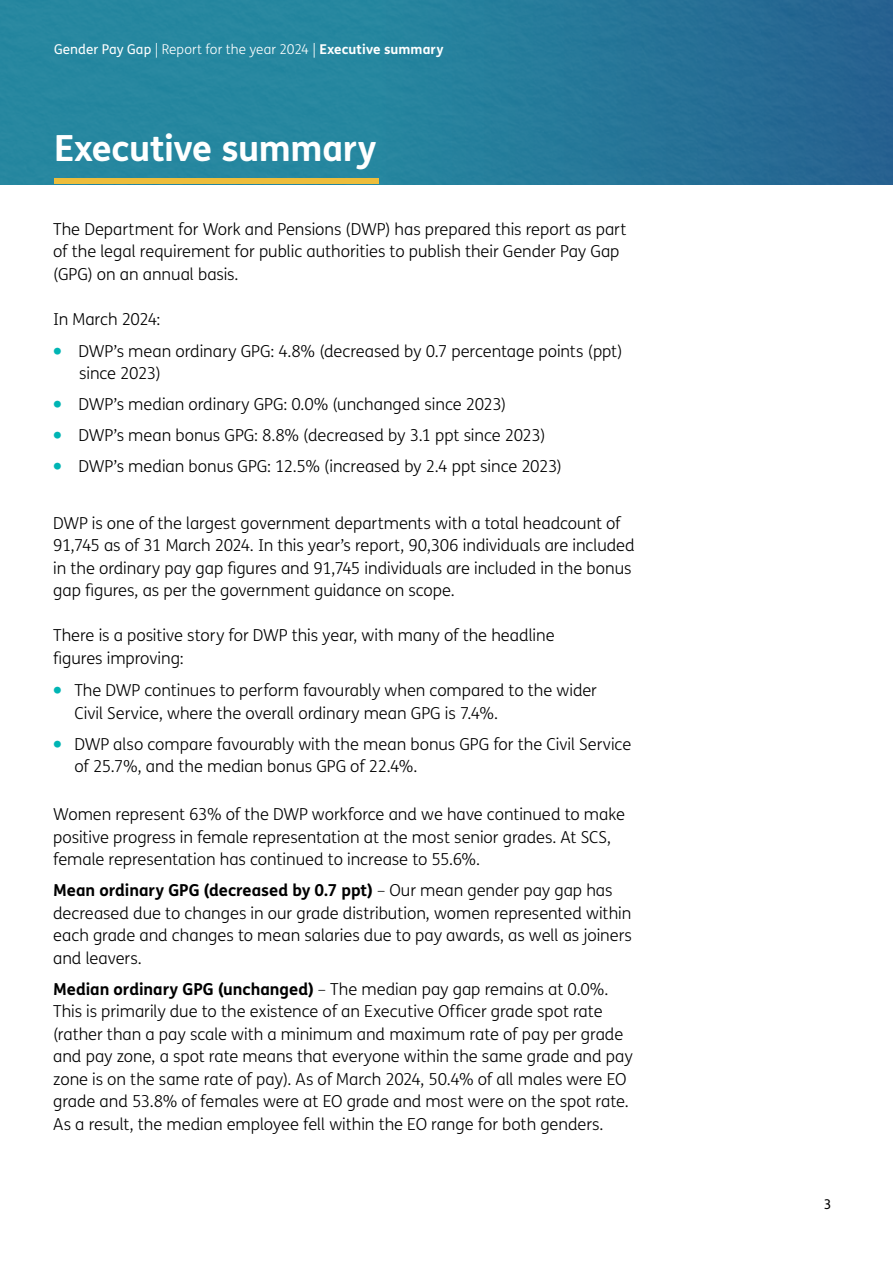
<style>
.page{position:relative;width:893px;height:1263px;background:#fff}
.page>*{position:absolute;margin:0;border:0;box-sizing:border-box;transform-origin:0 0}
.t1{font:700 36px "FS Me";letter-spacing:-.01em;color:#fff}
.Body{font:300 16.5px/22.5px "FS Me";letter-spacing:-.005em;color:#000}
.t2{font:300 13.5px "FS Me";letter-spacing:.005em;color:#fff}
.t3{font:13.5px "FS Me";color:#000}
.s1{font-weight:400}
.s2{font-weight:700}
.s3{font-weight:800;font-size:24px;color:#00b5b4}
</style>
<div class="page">
<img style="left:0;top:0;width:893px;height:184px">
<div style="left:54px;top:179px;width:324px;height:5px;background:#edbd3b"></div>
<h1 class="t2" style="left:54px;top:40px;width:391px"><span class="s1">Gender Pay Gap</span> | Report for the year 2024 | <span class="s2">Executive summary</span></h1>
<h1 class="t1" style="left:54px;top:120px;width:324px">Executive summary</h1>
<p class="Body" style="left:53px;top:217px;width:575px">The Department for Work and Pensions (DWP) has prepared this report as part of the legal requirement for public authorities to publish their Gender Pay Gap (GPG) on an annual basis.</p>
<p class="Body" style="left:53px;top:307px;width:109px">In March 2024:</p>
<p class="Body" style="left:79px;top:339px;width:545px;text-indent:-26px"><span class="s3">•</span> DWP’s mean ordinary GPG: 4.8% (decreased by 0.7 percentage points (ppt) since 2023)</p>
<p class="Body" style="left:53px;top:393px;width:455px"><span class="s3">•</span> DWP’s median ordinary GPG: 0.0% (unchanged since 2023)</p>
<p class="Body" style="left:53px;top:424px;width:494px"><span class="s3">•</span> DWP’s mean bonus GPG: 8.8% (decreased by 3.1 ppt since 2023)</p>
<p class="Body" style="left:53px;top:455px;width:510px"><span class="s3">•</span> DWP’s median bonus GPG: 12.5% (increased by 2.4 ppt since 2023)</p>
<p class="Body" style="left:53px;top:511px;width:583px">DWP is one of the largest government departments with a total headcount of 91,745 as of 31 March 2024. In this year’s report, 90,306 individuals are included in the ordinary pay gap figures and 91,745 individuals are included in the bonus gap figures, as per the government guidance on scope.</p>
<p class="Body" style="left:53px;top:624px;width:503px">There is a positive story for DWP this year, with many of the headline figures improving:</p>
<p class="Body" style="left:74px;top:679px;width:524px;text-indent:-21px"><span class="s3">•</span> The DWP continues to perform favourably when compared to the wider<br>Civil Service, where the overall ordinary mean GPG is 7.4%.</p>
<p class="Body" style="left:74px;top:732px;width:558px;text-indent:-21px"><span class="s3">•</span> DWP also compare favourably with the mean bonus GPG for the Civil Service of 25.7%, and the median bonus GPG of 22.4%.</p>
<p class="Body" style="left:53px;top:803px;width:573px">Women represent 63% of the DWP workforce and we have continued to make positive progress in female representation at the most senior grades. At SCS, female representation has continued to increase to 55.6%.</p>
<p class="Body" style="left:53px;top:879px;width:580px"><span class="s2">Mean ordinary GPG (decreased by 0.7 ppt)</span> – Our mean gender pay gap has decreased due to changes in our grade distribution, women represented within each grade and changes to mean salaries due to pay awards, as well as joiners and leavers.</p>
<p class="Body" style="left:53px;top:977px;width:581px"><span class="s2">Median ordinary GPG (unchanged)</span> – The median pay gap remains at 0.0%.<br>This is primarily due to the existence of an Executive Officer grade spot rate (rather than a pay scale with a minimum and maximum rate of pay per grade and pay zone, a spot rate means that everyone within the same grade and pay zone is on the same rate of pay). As of March 2024, 50.4% of all males were EO grade and 53.8% of females were at EO grade and most were on the spot rate.<br>As a result, the median employee fell within the EO range for both genders.</p>
<p class="t3" style="left:824px;top:1195px;width:9px">3</p>
</div>
